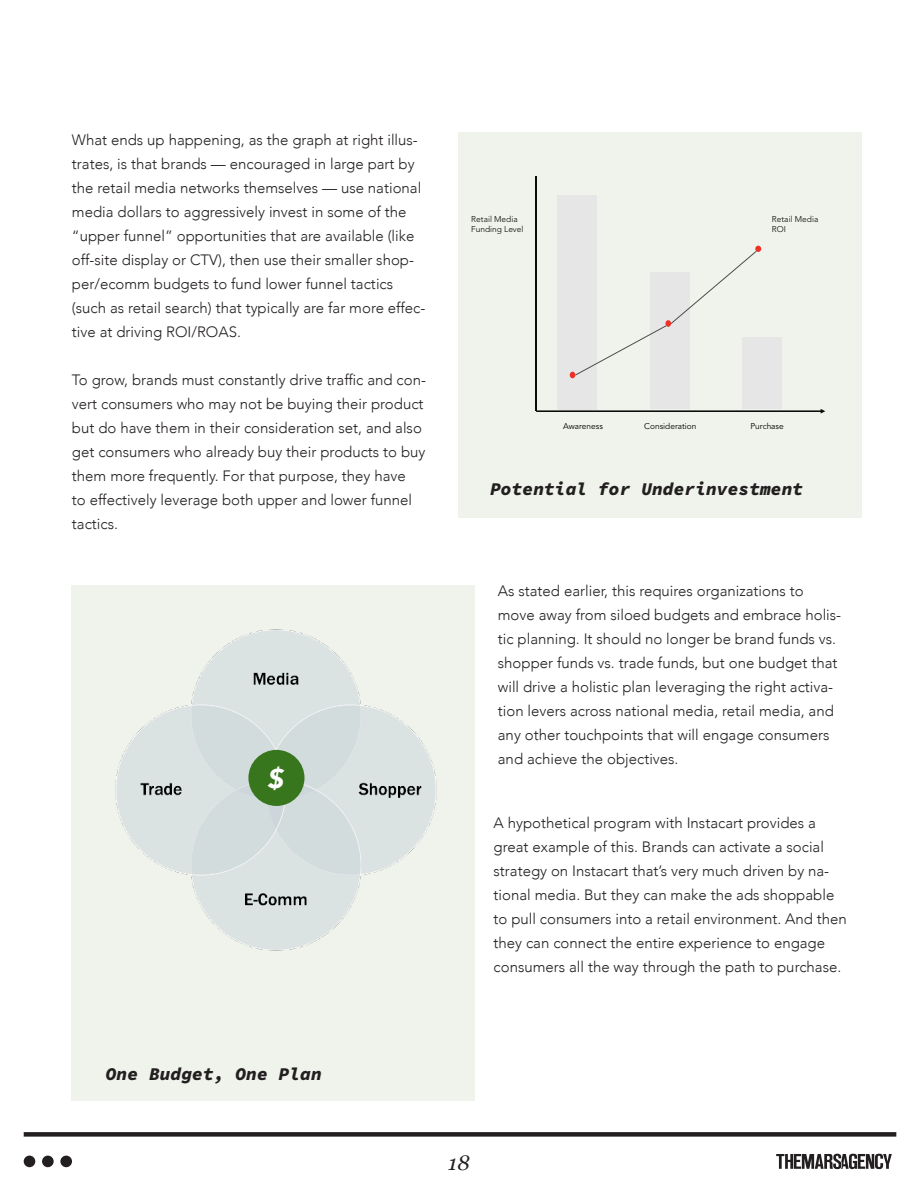
<style>
.page{position:relative;width:918px;height:1188px;background:#fff}
.page>*{position:absolute;margin:0;border:0;box-sizing:border-box;transform-origin:0 0}
.t1{font:italic 700 27px "Avenir Next";color:#fff}
.t2{font:900 24px "Avenir";color:#fff}
.t3{font:italic 21px "Georgia";color:#231f20}
.t4{font:italic 18px "Source Code Variable";color:#231f20}
.t5{font:300 15px/24px "Avenir";color:#231f20}
.t6{font:300 8.4px/9.8px "Avenir";color:#000}
.t7{font:8.4px "Avenir";color:#000}
</style>
<div class="page">
<div style="left:24px;top:1156px;width:11px;height:11px;background:#231f20;border-radius:50%"></div>
<div style="left:42px;top:1156px;width:12px;height:11px;background:#231f20;border-radius:50%"></div>
<div style="left:60px;top:1156px;width:12px;height:11px;background:#231f20;border-radius:50%"></div>
<div style="left:24px;top:1132px;width:872px;height:5px;background:#231f20"></div>
<svg style="left:776px;top:1154px;width:116px;height:15px"></svg>
<div style="left:458px;top:133px;width:404px;height:385px;background:#eff3ec"></div>
<div style="left:71px;top:585px;width:403px;height:516px;background:#eff3ec"></div>
<hr style="left:535px;top:177px;width:2px;height:234px;background:#0a0a0a">
<svg style="left:536px;top:409px;width:289px;height:5px"></svg>
<div style="left:557px;top:195px;width:40px;height:215px;background:#e7e6e6"></div>
<div style="left:651px;top:272px;width:39px;height:137px;background:#e7e6e6"></div>
<div style="left:742px;top:338px;width:40px;height:71px;background:#e7e6e6"></div>
<svg style="left:570px;top:246px;width:191px;height:132px"></svg>
<img style="left:115px;top:626px;width:360px;height:327px">
<div style="left:248px;top:750px;width:57px;height:56px;background:#38761d;border-radius:50%"></div>
<p class="t5" style="left:72px;top:127px;width:355px">What ends up happening, as the graph at right illus&shy;trates, is that brands — encouraged in large part by the retail media networks themselves — use national media dollars to aggressively invest in some of the “upper funnel” opportunities that are available (like off-site display or CTV), then use their smaller shop&shy;per/ecomm budgets to fund lower funnel tactics (such as retail search) that typically are far more effec&shy;tive at driving ROI/ROAS.</p>
<p class="t5" style="left:72px;top:367px;width:356px">To grow, brands must constantly drive traffic and con&shy;vert consumers who may not be buying their product but do have them in their consideration set, and also get consumers who already buy their products to buy them more frequently. For that purpose, they have<br>to effectively leverage both upper and lower funnel tactics.</p>
<p class="t1" style="left:268px;top:755px;width:19px">$</p>
<p class="t2" style="left:269px;top:756px;width:16px">#</p>
<p class="t6" style="left:471px;top:214px;width:54px">Retail Media<br>Funding Level</p>
<p class="t6" style="left:772px;top:214px;width:48px">Retail Media<br>ROI</p>
<p class="t7" style="left:563px;top:421px;width:41px">Awareness</p>
<p class="t7" style="left:644px;top:421px;width:54px">Consideration</p>
<p class="t7" style="left:751px;top:421px;width:35px">Purchase</p>
<p class="t4" style="left:490px;top:476px;width:315px">Potential for Underinvestment</p>
<p class="t5" style="left:498px;top:578px;width:345px">As stated earlier, this requires organizations to move away from siloed budgets and embrace holis&shy;tic planning. It should no longer be brand funds vs. shopper funds vs. trade funds, but one budget that will drive a holistic plan leveraging the right activa&shy;tion levers across national media, retail media, and any other touchpoints that will engage consumers and achieve the objectives.</p>
<p class="t5" style="left:494px;top:811px;width:355px">A hypothetical program with Instacart provides a great example of this. Brands can activate a social strategy on Instacart that’s very much driven by na&shy;tional media. But they can make the ads shoppable to pull consumers into a retail environment. And then they can connect the entire experience to engage consumers all the way through the path to purchase.</p>
<p class="t4" style="left:106px;top:1061px;width:218px">One Budget, One Plan</p>
<h3 class="t3" style="left:448px;top:1148px;width:23px">18</h3>
</div>
